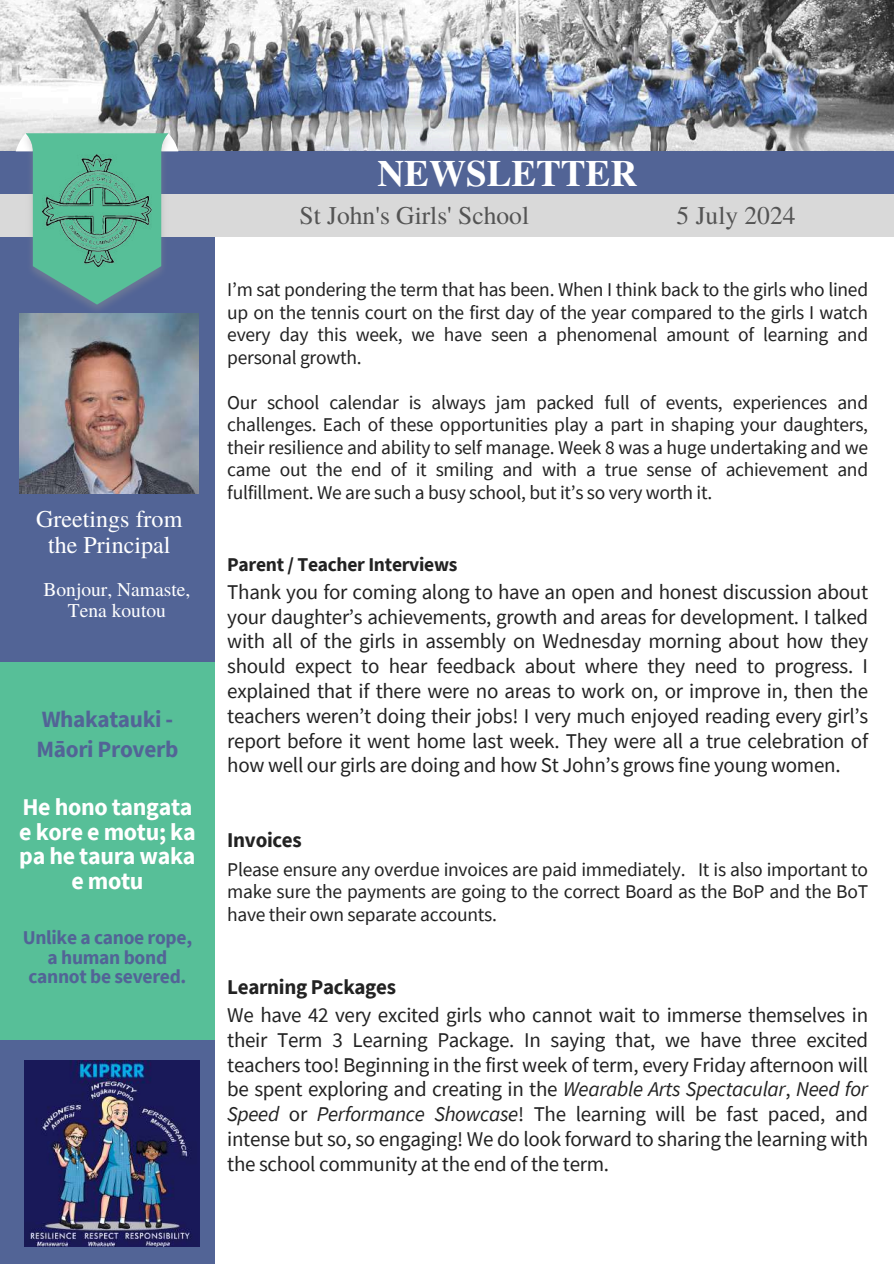
<style>
.page{position:relative;width:894px;height:1264px;background:#fff}
.page>*{position:absolute;margin:0;border:0;box-sizing:border-box;transform-origin:0 0}
.t1{font:700 37.05px "Te X Gyre Termes";color:#fff}
.t2{font:25.5px "Te X Gyre Termes";color:#545454}
.t3{font:700 24px/24.5px "Source Sans Pro";letter-spacing:-.015em;color:#fff;text-align:center}
.t4{font:24px/25.8px "Te X Gyre Termes";color:#fff;text-align:center}
.t5{font:700 23.25px/29.2px "Source Sans Pro";letter-spacing:-.015em;color:#526496}
.t6{font:21px/24.8px "Source Sans Pro";letter-spacing:-.015em;color:#222;text-align:justify}
.t7{font:700 21px "Source Sans Pro";letter-spacing:-.015em;color:#222}
.t8{font:19.5px/22.5px "Source Sans Pro";letter-spacing:-.015em;color:#222;text-align:justify}
.t9{font:700 19.5px/19.4px "Source Sans Pro";letter-spacing:-.015em;color:#526496;text-align:center}
.t10{font:19.5px/21.3px "Te X Gyre Termes";color:#fff;text-align:center}
.t11{font:700 19.5px "Source Sans Pro";letter-spacing:-.015em;color:#222}
.s1{font-style:italic}
</style>
<div class="page">
<img style="left:0;top:0;width:893px;height:151px">
<div style="left:0;top:151px;width:893px;height:47px;background:#526496"></div>
<div style="left:0;top:224px;width:214px;height:491px;background:#526496"></div>
<div style="left:0;top:194px;width:893px;height:42px;background:#d9d9d9"></div>
<img style="left:6px;top:119px;width:182px;height:195px">
<svg style="left:16px;top:133px;width:162px;height:171px"></svg>
<img style="left:42px;top:154px;width:110px;height:113px">
<div style="left:0;top:662px;width:214px;height:601px;background:#57bf98"></div>
<div style="left:0;top:1040px;width:214px;height:223px;background:#526496"></div>
<img style="left:19px;top:314px;width:179px;height:180px">
<img style="left:24px;top:1060px;width:176px;height:186px">
<p class="t4" style="left:36px;top:505px;width:147px">Greetings from the Principal</p>
<p class="t10" style="left:43px;top:577px;width:148px">Bonjour, Namaste,<br>Tena koutou</p>
<p class="t5" style="left:36px;top:704px;width:143px">Whakatauki -<br>Māori Proverb</p>
<p class="t3" style="left:19px;top:794px;width:178px">He hono tangata e kore e motu; ka pa he taura waka e motu</p>
<p class="t9" style="left:23px;top:927px;width:171px">Unlike a canoe rope, a human bond cannot be severed.</p>
<h1 class="t1" style="left:377px;top:145px;width:261px">NEWSLETTER</h1>
<p class="t2" style="left:299px;top:197px;width:231px">St John's Girls' School</p>
<p class="t2" style="left:676px;top:197px;width:120px">5 July 2024</p>
<p class="t8" style="left:227px;top:278px;width:642px">I’m sat pondering the term that has been. When I think back to the girls who lined up on the tennis court on the first day of the year compared to the girls I watch every day this week, we have seen a phenomenal amount of learning and personal growth.</p>
<p class="t8" style="left:227px;top:390px;width:642px">Our school calendar is always jam packed full of events, experiences and challenges. Each of these opportunities play a part in shaping your daughters, their resilience and ability to self manage. Week 8 was a huge undertaking and we came out the end of it smiling and with a true sense of achievement and fulfillment. We are such a busy school, but it’s so very worth it.</p>
<p class="t11" style="left:227px;top:552px;width:232px">Parent / Teacher Interviews</p>
<p class="t6" style="left:227px;top:579px;width:642px">Thank you for coming along to have an open and honest discussion about your daughter’s achievements, growth and areas for development. I talked with all of the girls in assembly on Wednesday morning about how they should expect to hear feedback about where they need to progress. I explained that if there were no areas to work on, or improve in, then the teachers weren’t doing their jobs! I very much enjoyed reading every girl’s report before it went home last week. They were all a true celebration of how well our girls are doing and how St John’s grows fine young women.</p>
<p class="t7" style="left:227px;top:826px;width:76px">Invoices</p>
<p class="t8" style="left:227px;top:857px;width:642px">Please ensure any overdue invoices are paid immediately. It is also important to make sure the payments are going to the correct Board as the BoP and the BoT have their own separate accounts.</p>
<p class="t7" style="left:227px;top:972px;width:170px">Learning Packages</p>
<p class="t6" style="left:227px;top:1002px;width:642px">We have 42 very excited girls who cannot wait to immerse themselves in their Term 3 Learning Package. In saying that, we have three excited teachers too! Beginning in the first week of term, every Friday afternoon will be spent exploring and creating in the <span class="s1">Wearable Arts Spectacular</span>, <span class="s1">Need for Speed</span> or <span class="s1">Performance Showcase</span>! The learning will be fast paced, and intense but so, so engaging! We do look forward to sharing the learning with the school community at the end of the term.</p>
</div>
